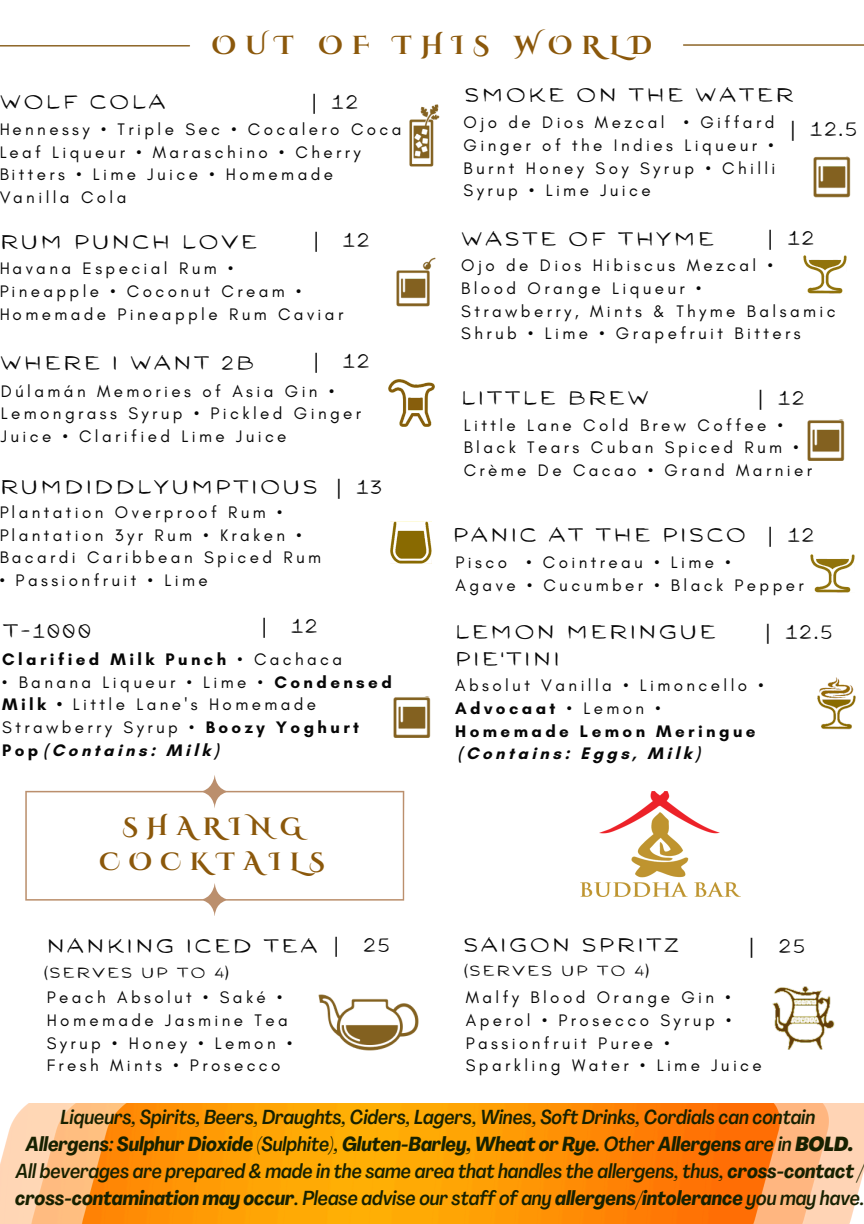
<style>
.page{position:relative;width:864px;height:1224px;background:#fff}
.page>*{position:absolute;margin:0;border:0;box-sizing:border-box;transform-origin:0 0}
.t1{font:700 26px "Cinzel Decorative";letter-spacing:.35em;color:#8b580b}
.t2{font:700 24.8px/34.4px "Cinzel Decorative";letter-spacing:.35em;color:#8b580b;text-align:center}
.t3{font:italic 500 condensed 20px/27px "Agrandir";color:#172100;text-align:center}
.t4{font:20px "Sensa Sans";letter-spacing:.12em;color:#070707}
.t5{font:20px "Noto Sans";color:#070707}
.t6{font:17px/22.6px "Glacial Indifference";letter-spacing:.2em;color:#070707}
.t7{font:700 17px "Glacial Indifference";letter-spacing:.2em;color:#070707}
.t8{font:15px "Sensa Sans";letter-spacing:.12em;color:#070707}
.s1{font-family:"Noto Sans"}
.s2{font-weight:400}
.s3{font-weight:700}
.s4{font-weight:800}
</style>
<div class="page">
<img style="left:318px;top:995px;width:101px;height:55px">
<svg style="left:25px;top:775px;width:379px;height:141px"></svg>
<img style="left:580px;top:792px;width:161px;height:105px">
<img style="left:0;top:1104px;width:864px;height:120px">
<img style="left:817px;top:677px;width:39px;height:53px">
<img style="left:772px;top:986px;width:63px;height:64px">
<img style="left:803px;top:256px;width:44px;height:37px">
<img style="left:393px;top:697px;width:38px;height:40px">
<img style="left:396px;top:257px;width:39px;height:50px">
<hr style="left:684px;top:44px;width:180px;height:2px;background:#8d6527">
<hr style="left:0;top:45px;width:189px;height:2px;background:#8d6527">
<img style="left:391px;top:522px;width:40px;height:42px">
<img style="left:813px;top:157px;width:38px;height:40px">
<img style="left:811px;top:555px;width:43px;height:37px">
<img style="left:807px;top:420px;width:38px;height:40px">
<img style="left:410px;top:105px;width:30px;height:61px">
<img style="left:388px;top:380px;width:47px;height:46px">
<h2 class="t1" style="left:212px;top:29px;width:442px">OUT OF THIS WORLD</h2>
<h5 class="t4" style="left:0;top:91px;width:167px">WOLF COLA</h5>
<h2 class="t4" style="left:309px;top:91px;width:51px"><span class="s1">|</span> 12</h2>
<p class="t6" style="left:-1px;top:118px;width:404px">Hennessy • Triple Sec • Cocalero Coca<br>Leaf Liqueur • Maraschino • Cherry<br>Bitters • Lime Juice • Homemade<br>Vanilla Cola</p>
<h1 class="t5" style="left:311px;top:226px;width:13px">|</h1>
<h2 class="t4" style="left:343px;top:229px;width:28px">12</h2>
<p class="t4" style="left:0;top:231px;width:259px">RUM PUNCH LOVE</p>
<h4 class="t6" style="left:-1px;top:257px;width:346px">Havana Especial Rum •<br>Pineapple • Coconut Cream •<br>Homemade Pineapple Rum Caviar</h4>
<h2 class="t4" style="left:0;top:352px;width:255px">WHERE I WANT 2B</h2>
<p class="t5" style="left:311px;top:347px;width:13px">|</p>
<h2 class="t4" style="left:343px;top:350px;width:28px">12</h2>
<p class="t6" style="left:1px;top:380px;width:362px">Dúlamán Memories of Asia Gin •<br>Lemongrass Syrup • Pickled Ginger<br>Juice • Clarified Lime Juice</p>
<h2 class="t4" style="left:0;top:476px;width:319px">RUMDIDDLYUMPTIOUS</h2>
<h5 class="t6" style="left:-1px;top:501px;width:324px">Plantation Overproof Rum •<br>Plantation 3yr Rum • Kraken •<br>Bacardi Caribbean Spiced Rum</h5>
<h5 class="t6" style="left:-1px;top:569px;width:210px">• Passionfruit • Lime</h5>
<p class="t4" style="left:334px;top:476px;width:50px"><span class="s1">|</span> 13</p>
<h5 class="t5" style="left:259px;top:611px;width:13px">|</h5>
<p class="t4" style="left:291px;top:615px;width:28px">12</p>
<h2 class="t4" style="left:3px;top:620px;width:90px">T-1000</h2>
<h2 class="t7" style="left:2px;top:649px;width:342px">Clarified Milk Punch <span class="s2">• Cachaca</span></h2>
<h2 class="t6" style="left:2px;top:670px;width:391px">• Banana Liqueur • Lime • <span class="s3">Condensed<br>Milk •</span> Little Lane's Homemade<br>Strawberry Syrup • <span class="s3">Boozy Yoghurt<br>Pop(Contains: Milk)</span></h2>
<h2 class="t2" style="left:99px;top:810px;width:227px">SHARING<br>COCKTAILS</h2>
<h2 class="t4" style="left:47px;top:935px;width:272px">NANKING ICED TEA</h2>
<h2 class="t8" style="left:44px;top:964px;width:188px">(SERVES UP TO 4)</h2>
<h5 class="t6" style="left:47px;top:986px;width:247px">Peach Absolut • Saké •<br>Homemade Jasmine Tea<br>Syrup • Honey • Lemon •<br>Fresh Mints • Prosecco</h5>
<p class="t4" style="left:331px;top:934px;width:60px"><span class="s1">|</span> 25</p>
<h2 class="t4" style="left:465px;top:84px;width:331px">SMOKE ON THE WATER</h2>
<p class="t6" style="left:464px;top:111px;width:313px;text-align:justify">Ojo de Dios Mezcal • Giffard Ginger of the Indies Liqueur • Burnt Honey Soy Syrup • Chilli Syrup • Lime Juice</p>
<h2 class="t4" style="left:787px;top:118px;width:71px"><span class="s1">|</span> 12.5</h2>
<h5 class="t4" style="left:765px;top:227px;width:51px"><span class="s1">|</span> 12</h5>
<h2 class="t4" style="left:461px;top:228px;width:254px">WASTE OF THYME</h2>
<h2 class="t6" style="left:461px;top:254px;width:376px">Ojo de Dios Hibiscus Mezcal •<br>Blood Orange Liqueur •<br>Strawberry, Mints &amp; Thyme Balsamic<br>Shrub • Lime • Grapefruit Bitters</h2>
<p class="t4" style="left:461px;top:387px;width:189px">LITTLE BREW</p>
<h5 class="t4" style="left:755px;top:387px;width:51px"><span class="s1">|</span> 12</h5>
<h3 class="t6" style="left:464px;top:413px;width:350px">Little Lane Cold Brew Coffee •<br>Black Tears Cuban Spiced Rum •<br>Crème De Cacao • Grand Marnier</h3>
<h2 class="t4" style="left:765px;top:524px;width:51px"><span class="s1">|</span> 12</h2>
<h5 class="t4" style="left:453px;top:524px;width:295px">PANIC AT THE PISCO</h5>
<p class="t6" style="left:456px;top:551px;width:350px">Pisco • Cointreau • Lime •<br>Agave • Cucumber • Black Pepper</p>
<h5 class="t4" style="left:455px;top:621px;width:262px">LEMON MERINGUE</h5>
<p class="t4" style="left:763px;top:621px;width:71px"><span class="s1">|</span> 12.5</p>
<h5 class="t4" style="left:455px;top:648px;width:106px">PIE'TINI</h5>
<h2 class="t6" style="left:455px;top:674px;width:310px">Absolut Vanilla • Limoncello •<br><span class="s3">Advocaat</span> • Lemon •<br><span class="s3">Homemade Lemon Meringue</span></h2>
<p class="t7" style="left:458px;top:743px;width:244px">(Contains: Eggs, Milk)</p>
<p class="t4" style="left:464px;top:934px;width:217px">SAIGON SPRITZ</p>
<h5 class="t4" style="left:746px;top:935px;width:60px"><span class="s1">|</span> 25</h5>
<h2 class="t6" style="left:466px;top:986px;width:298px">Malfy Blood Orange Gin •<br>Aperol • Prosecco Syrup •<br>Passionfruit Puree •<br>Sparkling Water • Lime Juice</h2>
<h5 class="t8" style="left:464px;top:963px;width:188px">(SERVES UP TO 4)</h5>
<p class="t3" style="left:15px;top:1106px;width:851px">Liqueurs, Spirits, Beers, Draughts, Ciders, Lagers, Wines, Soft Drinks, Cordials can contain<br><span class="s3">Allergens</span>: <span class="s3">Sulphur Dioxide</span> (Sulphite), <span class="s3">Gluten-Barley, Wheat or Rye</span>. Other <span class="s3">Allergens</span> are in <span class="s4">BOLD.<br></span>All beverages are prepared &amp; made in the same area that handles the allergens, thus, <span class="s3">cross-contact / cross-contamination may occur</span>. Please advise our staff of any <span class="s3">allergens/intolerance</span> you may have.</p>
</div>
